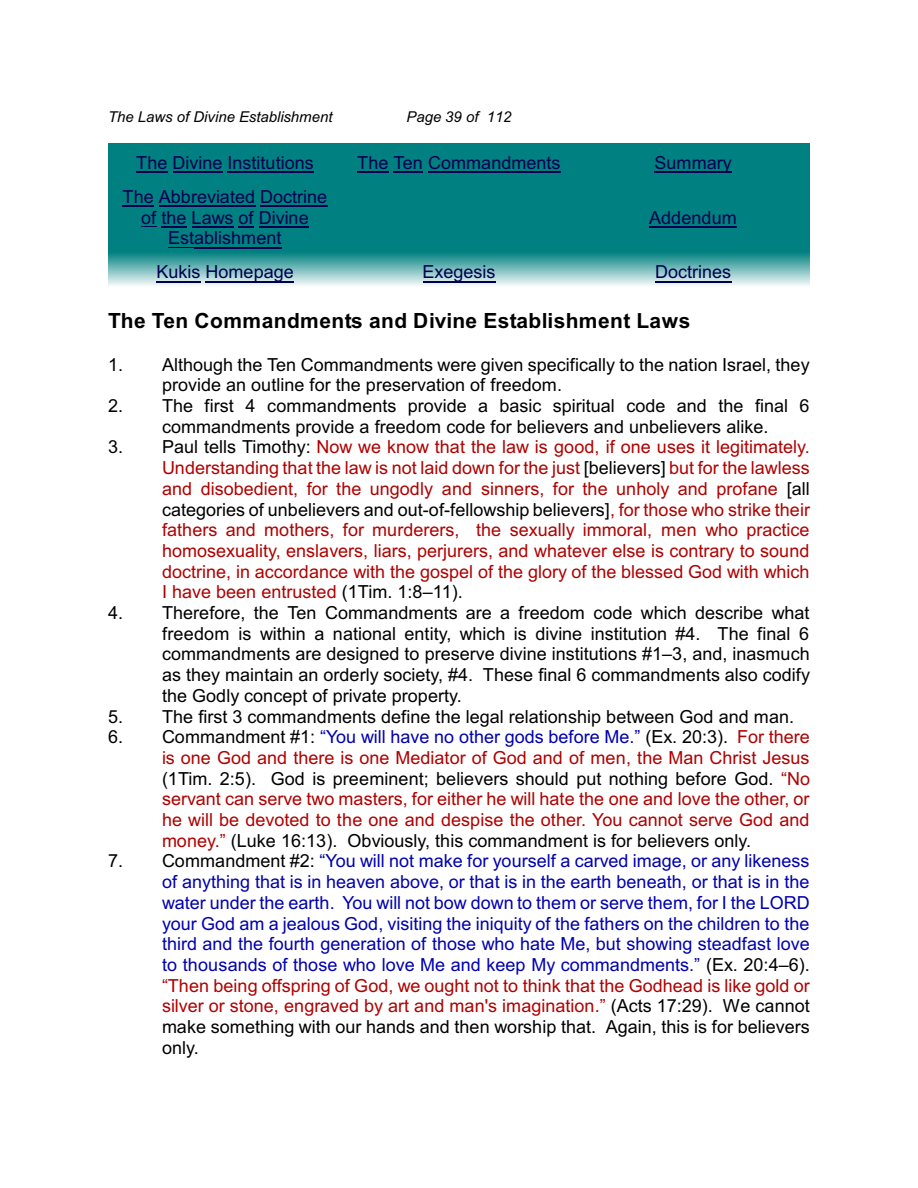
<style>
.page{position:relative;width:918px;height:1188px;background:#fff}
.page>*{position:absolute;margin:0;border:0;box-sizing:border-box;transform-origin:0 0}
.t1{font:700 21px "Arial";letter-spacing:.02em;color:#000}
.t2{font:18px/20.7px "Arial";color:#b00000;text-align:justify}
.t3{font:18px/20.7px "Arial";color:#0000b0;text-align:justify}
.t4{font:18px/20.7px "Arial";color:#000}
.t5{font:18px/20.7px "Arial";color:#00004f;text-align:center}
.t6{font:italic 15px "Arial";color:#000}
.s1{color:#000}
.s2{color:#0000b0}
.s3{color:#b00000}
</style>
<div class="page">
<div style="left:108px;top:143px;width:234px;height:34px;background:#008080"></div>
<div style="left:342px;top:143px;width:234px;height:34px;background:#008080"></div>
<div style="left:576px;top:143px;width:234px;height:34px;background:#008080"></div>
<div style="left:108px;top:177px;width:234px;height:76px;background:#008080"></div>
<div style="left:342px;top:177px;width:234px;height:76px;background:#008080"></div>
<div style="left:576px;top:177px;width:234px;height:76px;background:#008080"></div>
<img style="left:108px;top:253px;width:702px;height:33px">
<hr style="left:136px;top:172px;width:32px;height:1px;background:#00004f">
<hr style="left:173px;top:172px;width:49px;height:1px;background:#00004f">
<hr style="left:228px;top:172px;width:86px;height:1px;background:#00004f">
<hr style="left:357px;top:172px;width:32px;height:1px;background:#00004f">
<svg style="left:394px;top:172px;width:29px;height:1px"></svg>
<hr style="left:428px;top:172px;width:124px;height:1px;background:#00004f">
<hr style="left:654px;top:172px;width:78px;height:1px;background:#00004f">
<hr style="left:123px;top:206px;width:31px;height:1px;background:#00004f">
<hr style="left:159px;top:206px;width:96px;height:1px;background:#00004f">
<hr style="left:260px;top:206px;width:67px;height:1px;background:#00004f">
<svg style="left:141px;top:226px;width:15px;height:1px"></svg>
<hr style="left:161px;top:226px;width:26px;height:2px;background:#00004f">
<hr style="left:192px;top:226px;width:42px;height:2px;background:#00004f">
<svg style="left:239px;top:226px;width:15px;height:2px"></svg>
<hr style="left:259px;top:226px;width:50px;height:2px;background:#00004f">
<svg style="left:168px;top:247px;width:26px;height:1px"></svg>
<hr style="left:194px;top:247px;width:88px;height:1px;background:#00004f">
<hr style="left:649px;top:226px;width:88px;height:2px;background:#00004f">
<hr style="left:156px;top:281px;width:45px;height:1px;background:#00004f">
<hr style="left:206px;top:281px;width:58px;height:1px;background:#00004f">
<hr style="left:264px;top:281px;width:30px;height:1px;background:#00004f">
<hr style="left:423px;top:281px;width:73px;height:1px;background:#00004f">
<hr style="left:655px;top:281px;width:76px;height:1px;background:#00004f">
<p class="t6" style="left:108px;top:111px;width:226px">The Laws of Divine Establishment</p>
<p class="t6" style="left:406px;top:111px;width:107px">Page 39 of 112</p>
<p class="t5" style="left:136px;top:154px;width:179px">The Divine Institutions</p>
<p class="t5" style="left:357px;top:154px;width:205px">The Ten Commandments</p>
<p class="t5" style="left:654px;top:154px;width:79px">Summary</p>
<p class="t5" style="left:123px;top:188px;width:206px">The Abbreviated Doctrine of the Laws of Divine<br>Establishment</p>
<p class="t5" style="left:649px;top:209px;width:89px">Addendum</p>
<p class="t5" style="left:156px;top:263px;width:139px">Kukis Homepage</p>
<p class="t5" style="left:423px;top:263px;width:74px">Exegesis</p>
<p class="t5" style="left:655px;top:263px;width:78px">Doctrines</p>
<p class="t1" style="left:108px;top:313px;width:584px">The Ten Commandments and Divine Establishment Laws</p>
<p class="t4" style="left:162px;top:356px;width:649px;text-indent:-54px">1. Although the Ten Commandments were given specifically to the nation Israel, they provide an outline for the preservation of freedom.</p>
<p class="t4" style="left:162px;top:397px;width:649px;text-indent:-54px">2. The first 4 commandments provide a basic spiritual code and the final 6 commandments provide a freedom code for believers and unbelievers alike.</p>
<p class="t2" style="left:162px;top:438px;width:649px;text-indent:-54px"><span class="s1">3. Paul tells Timothy:</span> Now we know that the law is good, if one uses it legitimately.<br>Understanding that the law is not laid down for the just <span class="s1">[believers]</span> but for the lawless and disobedient, for the ungodly and sinners, for the unholy and profane <span class="s1">[all categories of unbelievers and out-of-fellowship believers]</span>, for those who strike their fathers and mothers, for murderers, the sexually immoral, men who practice homosexuality, enslavers, liars, perjurers, and whatever else is contrary to sound doctrine, in accordance with the gospel of the glory of the blessed God with which I have been entrusted <span class="s1">(1Tim. 1:8–11).</span></p>
<p class="t4" style="left:162px;top:604px;width:650px;text-align:justify;text-indent:-54px">4. Therefore, the Ten Commandments are a freedom code which describe what freedom is within a national entity, which is divine institution #4. The final 6 commandments are designed to preserve divine institutions #1–3, and, inasmuch as they maintain an orderly society, #4. These final 6 commandments also codify the Godly concept of private property.</p>
<p class="t4" style="left:108px;top:708px;width:688px">5. The first 3 commandments define the legal relationship between God and man.</p>
<p class="t2" style="left:162px;top:728px;width:650px;text-indent:-54px"><span class="s1">6. Commandment #1:</span> <span class="s2">“You will have no other gods before Me.”</span> <span class="s1">(Ex. 20:3).</span> For there is one God and there is one Mediator of God and of men, the Man Christ Jesus <span class="s1">(1Tim. 2:5). God is preeminent; believers should put nothing before God.</span> “No servant can serve two masters, for either he will hate the one and love the other, or he will be devoted to the one and despise the other. You cannot serve God and money.” <span class="s1">(Luke 16:13). Obviously, this commandment is for believers only.</span></p>
<p class="t3" style="left:162px;top:852px;width:649px;text-indent:-54px"><span class="s1">7. Commandment #2:</span> “You will not make for yourself a carved image, or any likeness of anything that is in heaven above, or that is in the earth beneath, or that is in the water under the earth. You will not bow down to them or serve them, for I the LORD your God am a jealous God, visiting the iniquity of the fathers on the children to the third and the fourth generation of those who hate Me, but showing steadfast love to thousands of those who love Me and keep My commandments.” <span class="s1">(Ex. 20:4–6). </span><span class="s3">“Then being offspring of God, we ought not to think that the Godhead is like gold or silver or stone, engraved by art and man's imagination.”</span> <span class="s1">(Acts 17:29). We cannot make something with our hands and then worship that. Again, this is for believers only.</span></p>
</div>
